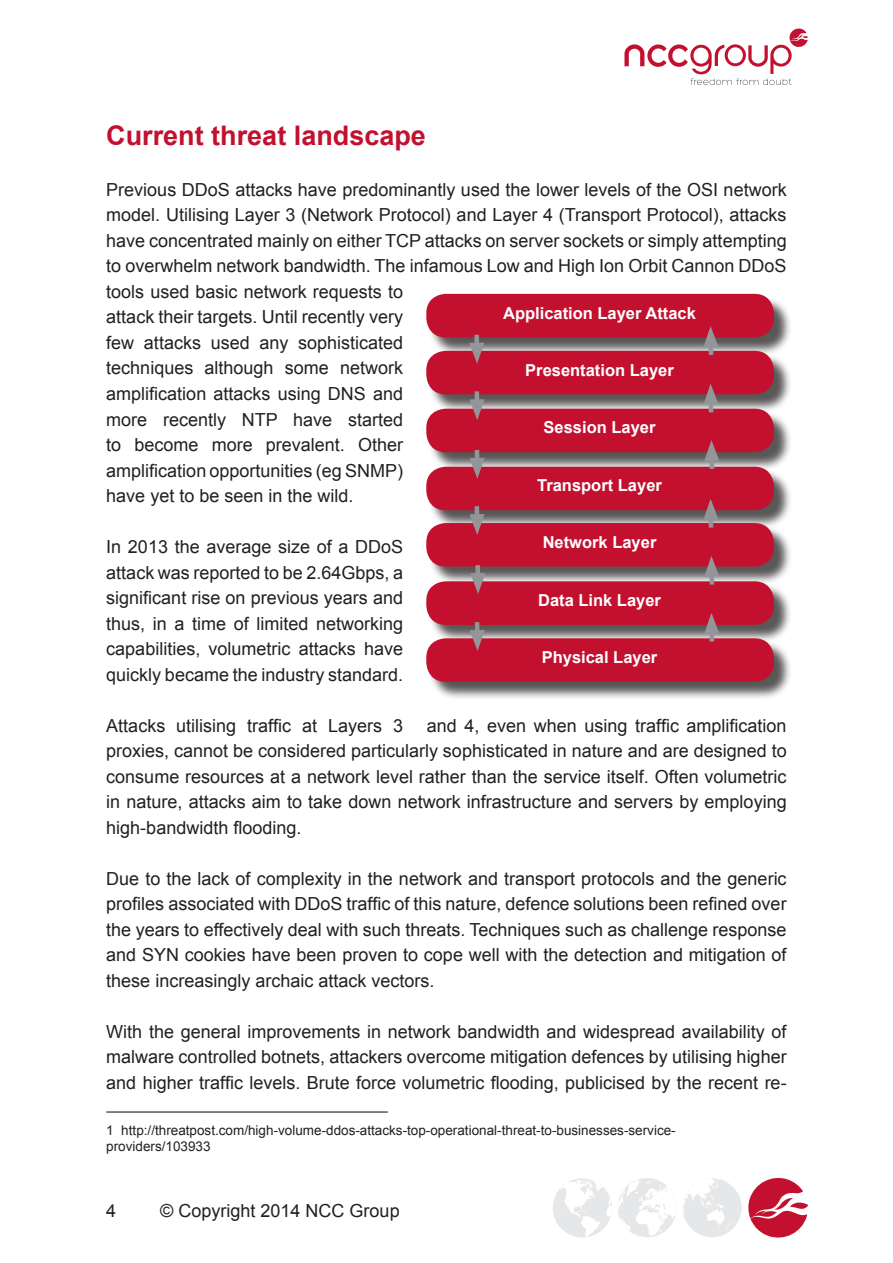
<style>
.page{position:relative;width:893px;height:1263px;background:#fff}
.page>*{position:absolute;margin:0;border:0;box-sizing:border-box;transform-origin:0 0}
.t1{font:700 27px "Arial";color:#c3102f}
.t2{font:18px/25.5px "Arial";color:#231f20;text-align:justify}
.t3{font:700 16.5px "Arial";color:#fff}
.t4{font:13.5px/16.2px "Arial";color:#231f20}
</style>
<div class="page">
<svg style="left:748px;top:1178px;width:60px;height:59px"></svg>
<div style="left:683px;top:1178px;width:59px;height:59px;background:#e6e7e9;border-radius:50%"></div>
<svg style="left:683px;top:1178px;width:52px;height:53px"></svg>
<svg style="left:554px;top:1178px;width:58px;height:59px"></svg>
<svg style="left:618px;top:1180px;width:58px;height:56px"></svg>
<svg style="left:624px;top:29px;width:184px;height:56px"></svg>
<hr style="left:106px;top:1111px;width:282px;height:1px;background:#231f20">
<div style="left:429px;top:296px;width:363px;height:60px;background:#231f20;opacity:.75"></div>
<div style="left:426px;top:294px;width:348px;height:43px;background:#c3102f;border-radius:20px"></div>
<div style="left:429px;top:353px;width:363px;height:60px;background:#231f20;opacity:.75"></div>
<div style="left:426px;top:351px;width:348px;height:43px;background:#c3102f;border-radius:20px"></div>
<div style="left:429px;top:411px;width:363px;height:60px;background:#231f20;opacity:.75"></div>
<div style="left:426px;top:409px;width:348px;height:43px;background:#c3102f;border-radius:20px"></div>
<div style="left:429px;top:469px;width:363px;height:60px;background:#231f20;opacity:.75"></div>
<div style="left:426px;top:467px;width:348px;height:43px;background:#c3102f;border-radius:20px"></div>
<div style="left:429px;top:525px;width:363px;height:60px;background:#231f20;opacity:.75"></div>
<div style="left:426px;top:523px;width:348px;height:44px;background:#c3102f;border-radius:20px"></div>
<div style="left:429px;top:583px;width:363px;height:60px;background:#231f20;opacity:.75"></div>
<div style="left:426px;top:581px;width:348px;height:44px;background:#c3102f;border-radius:20px"></div>
<div style="left:429px;top:640px;width:363px;height:60px;background:#231f20;opacity:.75"></div>
<div style="left:426px;top:638px;width:348px;height:44px;background:#c3102f;border-radius:20px"></div>
<div style="left:474px;top:335px;width:5px;height:16px;background:#939598"></div>
<svg style="left:469px;top:343px;width:15px;height:21px"></svg>
<hr style="left:475px;top:391px;width:4px;height:17px;background:#939598">
<svg style="left:469px;top:399px;width:15px;height:21px"></svg>
<hr style="left:475px;top:450px;width:4px;height:16px;background:#939598">
<svg style="left:469px;top:458px;width:16px;height:21px"></svg>
<hr style="left:475px;top:506px;width:4px;height:16px;background:#939598">
<svg style="left:469px;top:514px;width:15px;height:21px"></svg>
<div style="left:475px;top:565px;width:5px;height:16px;background:#939598"></div>
<svg style="left:470px;top:573px;width:15px;height:21px"></svg>
<div style="left:475px;top:622px;width:5px;height:16px;background:#939598"></div>
<svg style="left:470px;top:630px;width:15px;height:21px"></svg>
<div style="left:709px;top:625px;width:5px;height:17px;background:#939598"></div>
<svg style="left:704px;top:613px;width:15px;height:21px"></svg>
<div style="left:709px;top:568px;width:5px;height:17px;background:#939598"></div>
<svg style="left:704px;top:556px;width:15px;height:21px"></svg>
<div style="left:708px;top:511px;width:5px;height:17px;background:#939598"></div>
<svg style="left:703px;top:499px;width:15px;height:21px"></svg>
<div style="left:709px;top:453px;width:5px;height:16px;background:#939598"></div>
<svg style="left:704px;top:440px;width:15px;height:21px"></svg>
<div style="left:708px;top:396px;width:5px;height:16px;background:#939598"></div>
<svg style="left:703px;top:384px;width:15px;height:21px"></svg>
<div style="left:708px;top:339px;width:5px;height:16px;background:#939598"></div>
<svg style="left:703px;top:326px;width:15px;height:21px"></svg>
<h1 class="t1" style="left:106px;top:117px;width:321px">Current threat landscape</h1>
<p class="t2" style="left:106px;top:177px;width:682px;text-align:left">Previous DDoS attacks have predominantly used the lower levels of the OSI network model. Utilising Layer 3 (Network Protocol) and Layer 4 (Transport Protocol), attacks have concentrated mainly on either TCP attacks on server sockets or simply attempting to overwhelm network bandwidth. The infamous Low and High Ion Orbit Cannon DDoS tools used basic network requests to<br>attack their targets. Until recently very<br>few attacks used any sophisticated<br>techniques although some network<br>amplification attacks using DNS and<br>more recently NTP have started<br>to become more prevalent. Other<br>amplification opportunities (eg SNMP)<br>have yet to be seen in the wild.</p>
<p class="t2" style="left:106px;top:534px;width:298px">In 2013 the average size of a DDoS attack was reported to be 2.64Gbps, a significant rise on previous years and thus, in a time of limited networking capabilities, volumetric attacks have quickly became the industry standard.</p>
<p class="t2" style="left:106px;top:713px;width:298px">Attacks utilising traffic at Layers 3</p>
<p class="t3" style="left:503px;top:302px;width:194px">Application Layer Attack</p>
<p class="t3" style="left:525px;top:359px;width:150px">Presentation Layer</p>
<p class="t3" style="left:544px;top:417px;width:113px">Session Layer</p>
<p class="t3" style="left:537px;top:475px;width:126px">Transport Layer</p>
<p class="t3" style="left:543px;top:531px;width:115px">Network Layer</p>
<p class="t3" style="left:538px;top:589px;width:124px">Data Link Layer</p>
<p class="t3" style="left:542px;top:646px;width:117px">Physical Layer</p>
<p class="t2" style="left:106px;top:713px;width:682px;text-indent:321px">and 4, even when using traffic amplification proxies, cannot be considered particularly sophisticated in nature and are designed to consume resources at a network level rather than the service itself. Often volumetric in nature, attacks aim to take down network infrastructure and servers by employing high-bandwidth flooding.</p>
<p class="t2" style="left:106px;top:866px;width:682px">Due to the lack of complexity in the network and transport protocols and the generic profiles associated with DDoS traffic of this nature, defence solutions been refined over the years to effectively deal with such threats. Techniques such as challenge response and SYN cookies have been proven to cope well with the detection and mitigation of these increasingly archaic attack vectors.</p>
<p class="t2" style="left:106px;top:1019px;width:682px">With the general improvements in network bandwidth and widespread availability of malware controlled botnets, attackers overcome mitigation defences by utilising higher and higher traffic levels. Brute force volumetric flooding, publicised by the recent re-</p>
<p class="t4" style="left:106px;top:1122px;width:571px">1 http://threatpost.com/high-volume-ddos-attacks-top-operational-threat-to-businesses-service&shy;providers/103933</p>
<p class="t2" style="left:106px;top:1198px;width:12px">4</p>
<p class="t2" style="left:160px;top:1198px;width:241px">© Copyright 2014 NCC Group</p>
</div>
